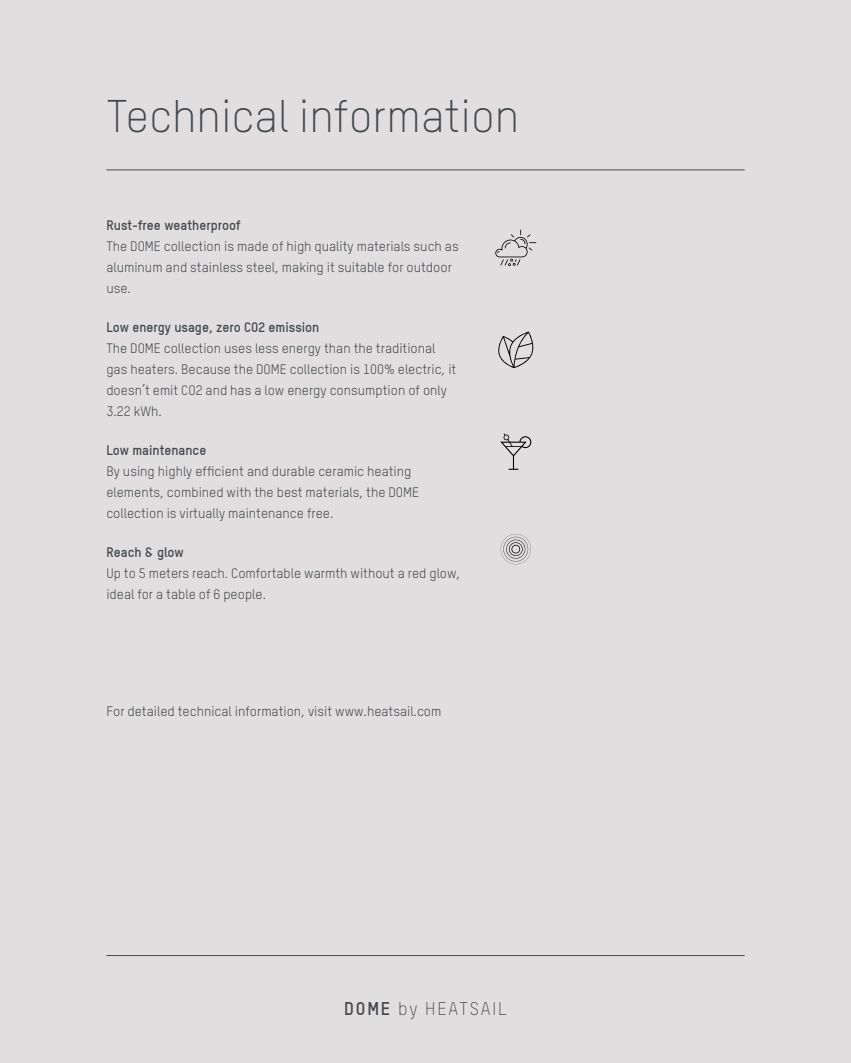
<style>
.page{position:relative;width:851px;height:1063px;background:#fff}
.page>*{position:absolute;margin:0;border:0;box-sizing:border-box;transform-origin:0 0}
.t1{font:300 45px "TSTARPRO";color:#44484c}
.t2{font:300 18px "TSTARPRO";letter-spacing:.1em;color:#44484c}
.t3{font:13.5px/21px "TSTARPRO";color:#44484c}
.t4{font:700 13.5px "TSTARW00";color:#44484c}
.s1{font-family:"TSTARW00";font-weight:700}
</style>
<div class="page">
<div style="left:0;top:0;width:850px;height:1063px;background:#e0dedf"></div>
<hr style="left:106px;top:955px;width:638px;height:1px;background:#44484c">
<hr style="left:106px;top:170px;width:638px;height:1px;background:#44484c">
<svg style="left:495px;top:230px;width:41px;height:36px"></svg>
<svg style="left:498px;top:332px;width:36px;height:36px"></svg>
<svg style="left:500px;top:433px;width:31px;height:37px"></svg>
<svg style="left:500px;top:534px;width:30px;height:30px"></svg>
<h1 class="t1" style="left:106px;top:89px;width:414px">Technical information</h1>
<p class="t4" style="left:106px;top:217px;width:136px">Rust-free weatherproof</p>
<p class="t3" style="left:106px;top:235px;width:354px">The DOME collection is made of high quality materials such as aluminum and stainless steel, making it suitable for outdoor use.</p>
<p class="t4" style="left:106px;top:319px;width:214px">Low energy usage, zero CO2 emission</p>
<p class="t3" style="left:106px;top:337px;width:351px">The DOME collection uses less energy than the traditional gas heaters. Because the DOME collection is 100% electric, it doesn’t emit CO2 and has a low energy consumption of only 3.22 kWh.</p>
<p class="t4" style="left:106px;top:442px;width:101px">Low maintenance</p>
<p class="t3" style="left:106px;top:460px;width:314px">By using highly efficient and durable ceramic heating elements, combined with the best materials, the DOME collection is virtually maintenance free.</p>
<p class="t4" style="left:106px;top:544px;width:79px">Reach &amp; glow</p>
<p class="t3" style="left:106px;top:562px;width:355px">Up to 5 meters reach. Comfortable warmth without a red glow, ideal for a table of 6 people.</p>
<p class="t3" style="left:106px;top:700px;width:336px">For detailed technical information, visit www.heatsail.com</p>
<h2 class="t2" style="left:344px;top:998px;width:164px"><span class="s1">DOME</span> by HEATSAIL</h2>
</div>
